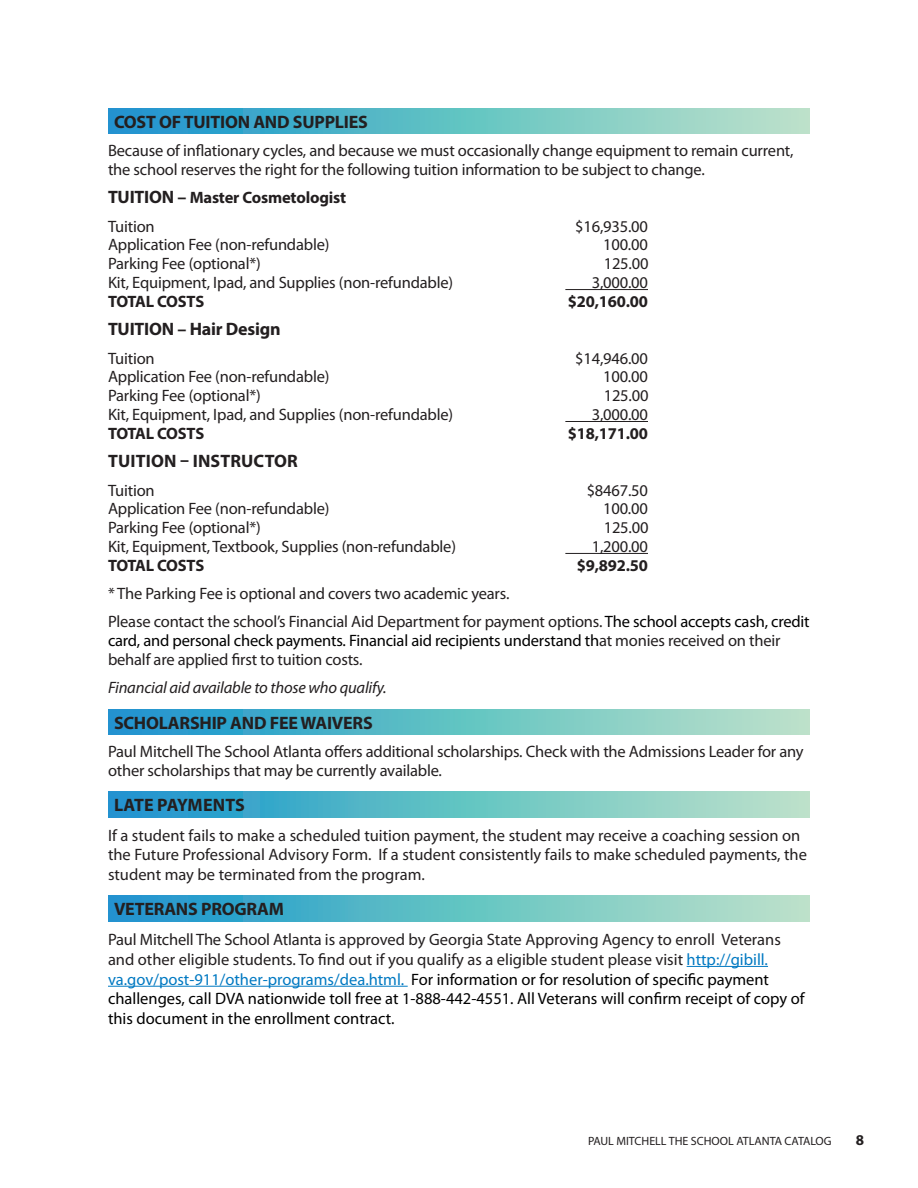
<style>
.page{position:relative;width:918px;height:1188px;background:#fff}
.page>*{position:absolute;margin:0;border:0;box-sizing:border-box;transform-origin:0 0}
.Level_One_Head{font:700 18px "Myriad Pro";letter-spacing:-.01em;color:#231f20}
.Level_One_Head-2{font:700 18px "Myriad Pro";letter-spacing:.01em;color:#231f20}
.Body_copy{font:16.5px/18.8px "Myriad Pro";letter-spacing:-.01em;color:#231f20}
.t1{font:16.5px/19.8px "Myriad Pro";color:#000}
.Body_copy-2{font:italic 16.5px "Myriad Pro";letter-spacing:-.01em;color:#231f20}
.Body_copy-3{font:700 16.5px "Myriad Pro";letter-spacing:-.03em;color:#231f20}
.Body_copy-4{font:700 16.5px "Myriad Pro";letter-spacing:-.01em;color:#231f20}
.Level_One_Head-3{font:700 16.5px "Myriad Pro";letter-spacing:-.01em;color:#231f20}
.t2{font:700 15px "Myriad Pro";color:#231f20}
.t3{font:12px "Myriad Pro";color:#231f20}
.s1{font-size:18px}
.s2{color:#000}
.s3{color:#231f20}
.s4{color:#0079c2}
</style>
<div class="page">
<hr style="left:565px;top:289px;width:83px;height:1px;background:#231f20">
<hr style="left:565px;top:421px;width:83px;height:1px;background:#231f20">
<hr style="left:565px;top:553px;width:83px;height:1px;background:#231f20">
<hr style="left:687px;top:966px;width:81px;height:1px;background:#0079c2">
<hr style="left:108px;top:986px;width:300px;height:1px;background:#0079c2">
<div style="left:108px;top:108px;width:702px;height:26px;background:linear-gradient(to right,#1596cb,#bae7c5)"></div>
<div style="left:108px;top:709px;width:702px;height:26px;background:linear-gradient(to right,#1596cb,#bae7c5)"></div>
<div style="left:108px;top:792px;width:702px;height:25px;background:linear-gradient(to right,#1596cb,#bae7c5)"></div>
<div style="left:108px;top:896px;width:702px;height:25px;background:linear-gradient(to right,#1596cb,#bae7c5)"></div>
<p class="Level_One_Head" style="left:114px;top:110px;width:255px">COST OF TUITION AND SUPPLIES</p>
<p class="Body_copy" style="left:108px;top:141px;width:687px">Because of inflationary cycles, and because we must occasionally change equipment to remain current, the school reserves the right for the following tuition information to be subject to change.</p>
<p class="Level_One_Head-3" style="left:108px;top:187px;width:240px"><span class="s1">TUITION –</span> Master Cosmetologist</p>
<p class="Body_copy" style="left:108px;top:216px;width:48px">Tuition</p>
<p class="Body_copy" style="left:575px;top:216px;width:74px">$16,935.00</p>
<p class="Body_copy" style="left:108px;top:235px;width:223px">Application Fee (non-refundable)</p>
<p class="Body_copy" style="left:603px;top:235px;width:46px">100.00</p>
<p class="Body_copy" style="left:108px;top:254px;width:154px">Parking Fee (optional*)</p>
<p class="Body_copy" style="left:604px;top:254px;width:46px">125.00</p>
<p class="Body_copy" style="left:108px;top:273px;width:347px">Kit, Equipment, Ipad, and Supplies (non-refundable)</p>
<p class="Body_copy" style="left:592px;top:273px;width:58px">3,000.00</p>
<p class="Body_copy-3" style="left:108px;top:290px;width:98px">TOTAL COSTS</p>
<p class="Body_copy-4" style="left:568px;top:290px;width:82px">$20,160.00</p>
<p class="Level_One_Head" style="left:108px;top:317px;width:174px">TUITION – Hair Design</p>
<p class="Body_copy" style="left:108px;top:348px;width:48px">Tuition</p>
<p class="Body_copy" style="left:575px;top:348px;width:74px">$14,946.00</p>
<p class="Body_copy" style="left:108px;top:367px;width:223px">Application Fee (non-refundable)</p>
<p class="Body_copy" style="left:603px;top:367px;width:46px">100.00</p>
<p class="Body_copy" style="left:108px;top:386px;width:154px">Parking Fee (optional*)</p>
<p class="Body_copy" style="left:604px;top:386px;width:46px">125.00</p>
<p class="Body_copy" style="left:108px;top:405px;width:347px">Kit, Equipment, Ipad, and Supplies (non-refundable)</p>
<p class="Body_copy" style="left:592px;top:405px;width:58px">3,000.00</p>
<p class="Body_copy-3" style="left:108px;top:422px;width:98px">TOTAL COSTS</p>
<p class="Body_copy-4" style="left:568px;top:422px;width:82px">$18,171.00</p>
<p class="Level_One_Head-2" style="left:108px;top:449px;width:191px">TUITION – INSTRUCTOR</p>
<p class="Body_copy" style="left:108px;top:480px;width:48px">Tuition</p>
<p class="Body_copy" style="left:587px;top:480px;width:63px">$8467.50</p>
<p class="Body_copy" style="left:108px;top:499px;width:223px">Application Fee (non-refundable)</p>
<p class="Body_copy" style="left:603px;top:499px;width:46px">100.00</p>
<p class="Body_copy" style="left:108px;top:518px;width:154px">Parking Fee (optional*)</p>
<p class="Body_copy" style="left:604px;top:518px;width:46px">125.00</p>
<p class="Body_copy" style="left:108px;top:537px;width:350px">Kit, Equipment, Textbook, Supplies (non-refundable)</p>
<p class="Body_copy" style="left:592px;top:537px;width:58px">1,200.00</p>
<p class="Body_copy-3" style="left:108px;top:554px;width:98px">TOTAL COSTS</p>
<p class="Body_copy-4" style="left:577px;top:554px;width:73px">$9,892.50</p>
<p class="Body_copy" style="left:108px;top:584px;width:401px">* The Parking Fee is optional and covers two academic years.</p>
<p class="Body_copy" style="left:108px;top:612px;width:703px">Please contact the school’s Financial Aid Department for payment options. <span class="s2">The school accepts cash, credit card, and personal check payments. Financial aid recipients understand th</span>at monies received on their behalf are applied first to tuition costs.</p>
<p class="Body_copy-2" style="left:108px;top:678px;width:280px">Financial aid available to those who qualify.</p>
<p class="Level_One_Head" style="left:114px;top:711px;width:260px">SCHOLARSHIP AND FEE WAIVERS</p>
<p class="Body_copy" style="left:108px;top:742px;width:697px">Paul Mitchell The School Atlanta offers additional scholarships. Check with the Admissions Leader for any other scholarships that may be currently available.</p>
<p class="Level_One_Head" style="left:114px;top:793px;width:132px">LATE PAYMENTS</p>
<p class="Body_copy" style="left:108px;top:825px;width:701px;line-height:19.8px">If a student fails to make a scheduled tuition payment, the student may receive a coaching session on the Future Professional Advisory Form. If a student consistently fails to make scheduled payments, the student may be terminated from the program.</p>
<p class="Level_One_Head" style="left:114px;top:898px;width:171px">VETERANS PROGRAM</p>
<p class="t1" style="left:108px;top:929px;width:698px"><span class="s3">Paul Mitchell The School Atlanta is approved by Georgia State Approving Agency to enroll Veterans and other eligible students. To find out if you qualify as a eligible student please visit</span> <span class="s4">http://gibill. va.gov/post-911/other-programs/dea.html.</span> For information or for resolution of specific payment challenges, call DVA nationwide toll free at 1-888-442-4551. All Veterans will confirm receipt of copy of this document in the enrollment contract.</p>
<p class="t3" style="left:588px;top:1134px;width:245px">PAUL MITCHELL THE SCHOOL ATLANTA CATALOG</p>
<p class="t2" style="left:856px;top:1130px;width:10px">8</p>
</div>
